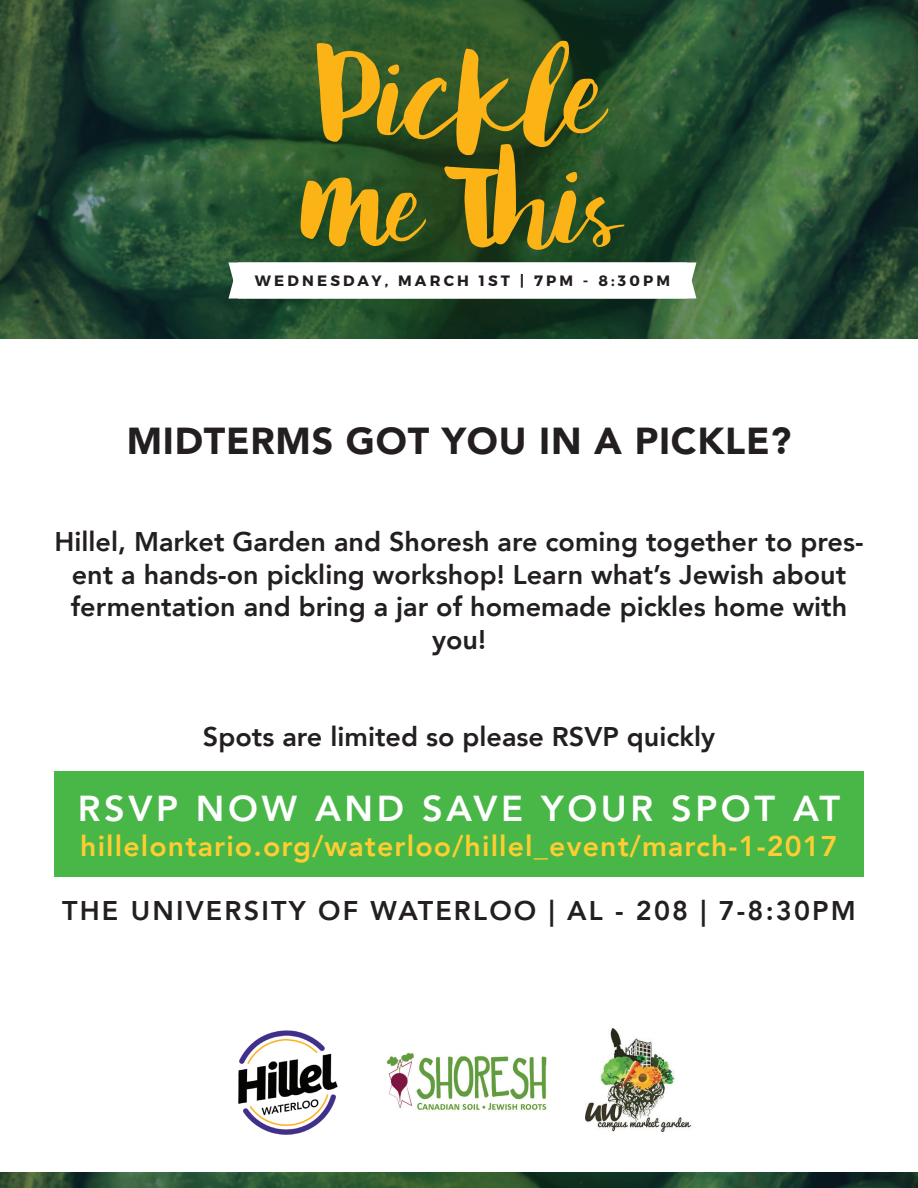
<style>
.page{position:relative;width:918px;height:1188px;background:#fff}
.page>*{position:absolute;margin:0;border:0;box-sizing:border-box;transform-origin:0 0}
.t1{font:127.95px "Helena";color:#fbb316}
.t2{font:109.8px "Helena";color:#fbb316}
.t3{font:900 37.5px "Avenir";letter-spacing:.02em;color:#231f20}
.t4{font:800 36px "Avenir";letter-spacing:.1em;color:#fff}
.t5{font:800 28.5px "Avenir";letter-spacing:.04em;color:#fecd32}
.t6{font:800 27px/32.4px "Avenir";color:#231f20;text-align:center}
.t7{font:800 27px "Avenir";letter-spacing:.08em;color:#231f20}
.t8{font:700 15px "Montserrat";letter-spacing:.21em;color:#211d1e}
.s1{font-size:109.2px}
.s2{font-size:109.35px}
.s3{font-size:127.95px}
.s4{font-size:97.2px}
.s5{font-size:72.15px}
</style>
<div class="page">
<img style="left:0;top:0;width:918px;height:339px">
<img style="left:0;top:1172px;width:918px;height:16px">
<svg style="left:229px;top:262px;width:467px;height:37px"></svg>
<img style="left:586px;top:1028px;width:105px;height:104px">
<img style="left:238px;top:1030px;width:100px;height:105px">
<div style="left:54px;top:771px;width:810px;height:105px;background:#49b748"></div>
<img style="left:387px;top:1052px;width:160px;height:58px">
<h1 class="t1" style="left:317px;top:17px;width:293px">P<span class="s1">i</span>ckl<span class="s2">e</span></h1>
<h2 class="t2" style="left:301px;top:141px;width:325px"><span class="s3">m</span><span class="s4">e</span> Thi<span class="s5">s</span></h2>
<p class="t8" style="left:255px;top:272px;width:417px">WEDNESDAY, MARCH 1ST | 7PM - 8:30PM</p>
<h3 class="t3" style="left:127px;top:409px;width:666px">MIDTERMS GOT YOU IN A PICKLE?</h3>
<p class="t6" style="left:54px;top:526px;width:811px">Hillel, Market Garden and Shoresh are coming together to pres&shy;ent a hands-on pickling workshop! Learn what’s Jewish about fermentation and bring a jar of homemade pickles home with you!</p>
<p class="t6" style="left:203px;top:720px;width:514px">Spots are limited so please RSVP quickly</p>
<h3 class="t4" style="left:78px;top:781px;width:764px">RSVP NOW AND SAVE YOUR SPOT AT</h3>
<p class="t5" style="left:80px;top:823px;width:759px">hillelontario.org/waterloo/hillel_event/march-1-2017</p>
<p class="t7" style="left:62px;top:890px;width:795px">THE UNIVERSITY OF WATERLOO | AL - 208 | 7-8:30PM</p>
</div>
